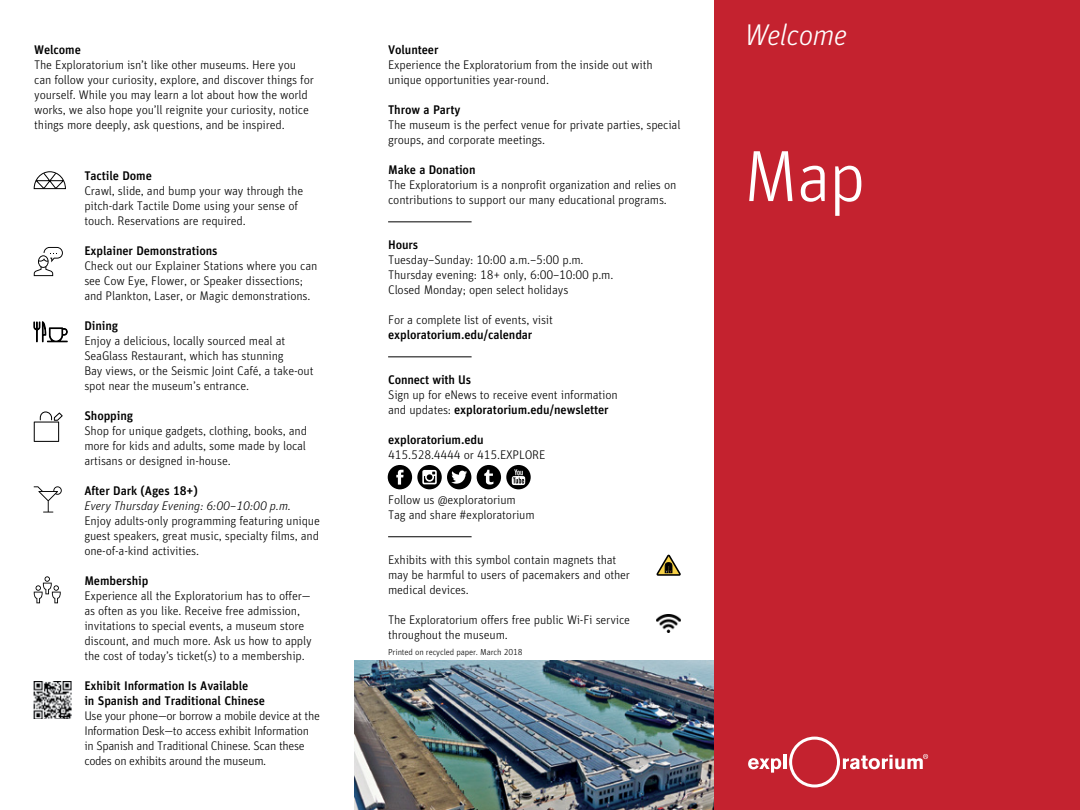
<style>
.page{position:relative;width:1080px;height:810px;background:#fff}
.page>*{position:absolute;margin:0;border:0;box-sizing:border-box;transform-origin:0 0}
.t1{font:300 72.5px "Explo";color:#fff}
.t2{font:italic 300 30px "Explo";letter-spacing:-.015em;color:#fff}
.t3{font:300 12.5px/15px "Explo";letter-spacing:-.015em;color:#000}
.t4{font:500 12.5px/15px "Explo";letter-spacing:-.01em;color:#000}
.t5{font:italic 300 12.5px "Explo";color:#000}
.t6{font:300 8.75px "Explo";letter-spacing:-.015em;color:#000}
.s1{font-weight:500}
</style>
<div class="page">
<img style="left:354px;top:661px;width:360px;height:149px">
<div style="left:714px;top:0;width:366px;height:810px;background:#c4222f"></div>
<svg style="left:748px;top:758px;width:33px;height:15px"></svg>
<hr style="left:783px;top:755px;width:3px;height:14px;background:#fff">
<svg style="left:789px;top:737px;width:139px;height:51px"></svg>
<img style="left:34px;top:681px;width:38px;height:38px">
<div style="left:388px;top:465px;width:24px;height:24px;background:#000;border-radius:50%"></div>
<svg style="left:396px;top:470px;width:8px;height:15px"></svg>
<svg style="left:417px;top:465px;width:25px;height:24px"></svg>
<svg style="left:422px;top:470px;width:15px;height:14px"></svg>
<div style="left:447px;top:465px;width:24px;height:24px;background:#000;border-radius:50%"></div>
<svg style="left:451px;top:471px;width:16px;height:13px"></svg>
<div style="left:477px;top:465px;width:24px;height:24px;background:#000;border-radius:50%"></div>
<svg style="left:484px;top:470px;width:9px;height:15px"></svg>
<svg style="left:506px;top:465px;width:25px;height:24px"></svg>
<svg style="left:512px;top:469px;width:13px;height:16px"></svg>
<svg style="left:656px;top:555px;width:25px;height:21px"></svg>
<svg style="left:34px;top:247px;width:29px;height:29px"></svg>
<svg style="left:34px;top:322px;width:34px;height:20px"></svg>
<svg style="left:34px;top:411px;width:29px;height:31px"></svg>
<hr style="left:388px;top:222px;width:84px;height:1px;background:#000">
<hr style="left:388px;top:357px;width:84px;height:1px;background:#000">
<hr style="left:388px;top:536px;width:84px;height:1px;background:#000">
<svg style="left:33px;top:171px;width:33px;height:19px"></svg>
<svg style="left:34px;top:486px;width:28px;height:27px"></svg>
<svg style="left:34px;top:576px;width:27px;height:27px"></svg>
<img style="left:656px;top:615px;width:25px;height:18px">
<p class="t4" style="left:34px;top:42px;width:48px">Welcome</p>
<p class="t3" style="left:34px;top:57px;width:281px">The Exploratorium isn’t like other museums. Here you can follow your curiosity, explore, and discover things for yourself. While you may learn a lot about how the world works, we also hope you’ll reignite your curiosity, notice things more deeply, ask questions, and be inspired.</p>
<p class="t4" style="left:84px;top:168px;width:69px">Tactile Dome</p>
<p class="t3" style="left:84px;top:183px;width:220px">Crawl, slide, and bump your way through the pitch-dark Tactile Dome using your sense of touch. Reservations are required.</p>
<p class="t4" style="left:84px;top:243px;width:135px">Explainer Demonstrations</p>
<p class="t3" style="left:84px;top:258px;width:235px">Check out our Explainer Stations where you can see Cow Eye, Flower, or Speaker dissections; and Plankton, Laser, or Magic demonstrations.</p>
<p class="t4" style="left:84px;top:318px;width:35px">Dining</p>
<p class="t3" style="left:84px;top:333px;width:231px">Enjoy a delicious, locally sourced meal at SeaGlass Restaurant, which has stunning<br>Bay views, or the Seismic Joint Café, a take-out spot near the museum’s entrance.</p>
<p class="t4" style="left:84px;top:408px;width:50px">Shopping</p>
<p class="t3" style="left:84px;top:423px;width:224px;text-align:justify">Shop for unique gadgets, clothing, books, and more for kids and adults, some made by local artisans or designed in-house.</p>
<p class="t4" style="left:84px;top:483px;width:115px">After Dark (Ages 18+)</p>
<p class="t5" style="left:84px;top:498px;width:208px">Every Thursday Evening: 6:00–10:00 p.m.</p>
<p class="t3" style="left:84px;top:513px;width:237px;text-align:justify">Enjoy adults-only programming featuring unique guest speakers, great music, specialty films, and one-of-a-kind activities.</p>
<p class="t4" style="left:84px;top:573px;width:66px">Membership</p>
<p class="t3" style="left:84px;top:588px;width:229px">Experience all the Exploratorium has to offer— as often as you like. Receive free admission, invitations to special events, a museum store discount, and much more. Ask us how to apply the cost of today’s ticket(s) to a membership.</p>
<p class="t4" style="left:84px;top:678px;width:182px">Exhibit Information Is Available<br>in Spanish and Traditional Chinese</p>
<p class="t3" style="left:84px;top:708px;width:237px">Use your phone—or borrow a mobile device at the Information Desk—to access exhibit Information in Spanish and Traditional Chinese. Scan these codes on exhibits around the museum.</p>
<p class="t4" style="left:388px;top:42px;width:52px">Volunteer</p>
<p class="t3" style="left:388px;top:57px;width:266px">Experience the Exploratorium from the inside out with unique opportunities year-round.</p>
<p class="t4" style="left:388px;top:102px;width:74px">Throw a Party</p>
<p class="t3" style="left:388px;top:117px;width:294px">The museum is the perfect venue for private parties, special groups, and corporate meetings.</p>
<p class="t4" style="left:388px;top:162px;width:89px">Make a Donation</p>
<p class="t3" style="left:388px;top:177px;width:290px">The Exploratorium is a nonprofit organization and relies on contributions to support our many educational programs.</p>
<p class="t4" style="left:388px;top:237px;width:32px">Hours</p>
<p class="t3" style="left:388px;top:252px;width:197px">Tuesday–Sunday: 10:00 a.m.–5:00 p.m.</p>
<p class="t3" style="left:388px;top:267px;width:227px">Thursday evening: 18+ only, 6:00–10:00 p.m.</p>
<p class="t3" style="left:388px;top:282px;width:182px">Closed Monday; open select holidays</p>
<p class="t3" style="left:388px;top:312px;width:166px">For a complete list of events, visit</p>
<p class="t4" style="left:388px;top:327px;width:146px">exploratorium.edu/calendar</p>
<p class="t4" style="left:388px;top:372px;width:85px">Connect with Us</p>
<p class="t3" style="left:388px;top:387px;width:231px">Sign up for eNews to receive event information and updates: <span class="s1">exploratorium.edu/newsletter</span></p>
<p class="t4" style="left:388px;top:432px;width:97px">exploratorium.edu</p>
<p class="t3" style="left:388px;top:447px;width:159px">415.528.4444 or 415.EXPLORE</p>
<p class="t3" style="left:388px;top:492px;width:129px">Follow us @exploratorium</p>
<p class="t3" style="left:388px;top:507px;width:148px">Tag and share #exploratorium</p>
<p class="t3" style="left:388px;top:552px;width:243px">Exhibits with this symbol contain magnets that may be harmful to users of pacemakers and other medical devices.</p>
<p class="t3" style="left:388px;top:612px;width:243px">The Exploratorium offers free public Wi-Fi service throughout the museum.</p>
<p class="t6" style="left:388px;top:647px;width:136px">Printed on recycled paper. March 2018</p>
<p class="t2" style="left:745px;top:17px;width:104px">Welcome</p>
<p class="t1" style="left:743px;top:133px;width:124px">Map</p>
</div>
